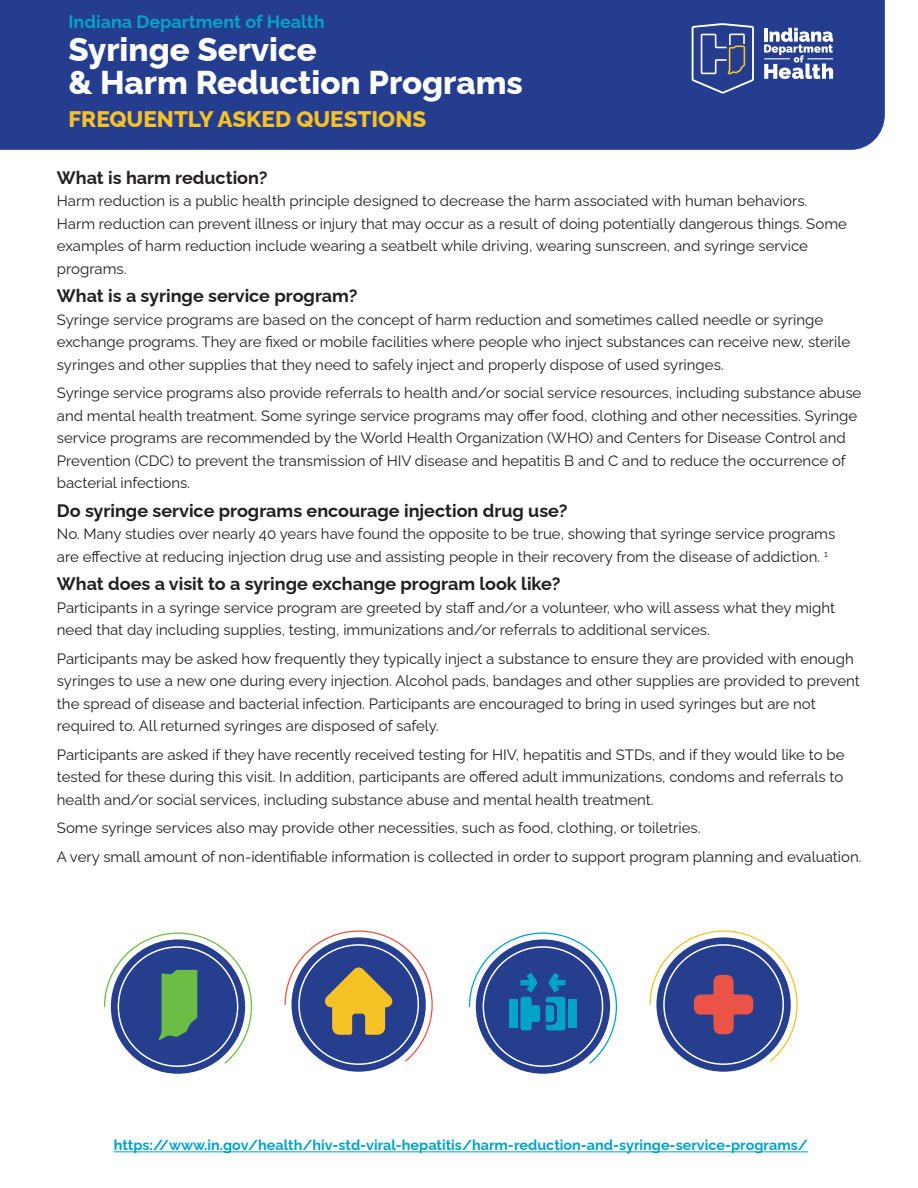
<style>
.page{position:relative;width:918px;height:1188px;background:#fff}
.page>*{position:absolute;margin:0;border:0;box-sizing:border-box;transform-origin:0 0}
.t1{font:800 33px/33px "Raleway";color:#fff}
.t2{font:800 22.5px "Raleway";color:#f6c225}
.t3{font:700 18px "Raleway";color:#221f1f}
.t4{font:700 18px "Raleway";color:#03a2c8}
.t5{font:15px/22.5px "Raleway";color:#221f1f}
.t6{font:700 14.4px "Raleway";color:#03a2c8}
</style>
<div class="page">
<hr style="left:114px;top:1151px;width:694px;height:1px;background:#03a2c8">
<div style="left:0;top:0;width:885px;height:150px;background:#253d8e"></div>
<svg style="left:692px;top:23px;width:62px;height:71px;background:#4b5d9b"></svg>
<svg style="left:764px;top:28px;width:69px;height:51px"></svg>
<svg style="left:111px;top:939px;width:134px;height:135px"></svg>
<svg style="left:104px;top:932px;width:148px;height:132px"></svg>
<svg style="left:291px;top:937px;width:135px;height:135px"></svg>
<svg style="left:285px;top:930px;width:148px;height:132px"></svg>
<svg style="left:476px;top:939px;width:134px;height:135px"></svg>
<svg style="left:656px;top:937px;width:135px;height:135px"></svg>
<svg style="left:469px;top:932px;width:148px;height:132px"></svg>
<svg style="left:649px;top:930px;width:149px;height:132px"></svg>
<p class="t4" style="left:68px;top:7px;width:258px">Indiana Department of Health</p>
<h1 class="t1" style="left:68px;top:29px;width:456px">Syringe Service<br>&amp; Harm Reduction Programs</h1>
<h2 class="t2" style="left:68px;top:101px;width:359px">FREQUENTLY ASKED QUESTIONS</h2>
<p class="t3" style="left:57px;top:163px;width:212px">What is harm reduction?</p>
<p class="t5" style="left:57px;top:188px;width:792px">Harm reduction is a public health principle designed to decrease the harm associated with human behaviors.<br>Harm reduction can prevent illness or injury that may occur as a result of doing potentially dangerous things. Some examples of harm reduction include wearing a seatbelt while driving, wearing sunscreen, and syringe service programs.</p>
<p class="t3" style="left:57px;top:282px;width:302px">What is a syringe service program?</p>
<p class="t5" style="left:57px;top:307px;width:795px">Syringe service programs are based on the concept of harm reduction and sometimes called needle or syringe exchange programs. They are fixed or mobile facilities where people who inject substances can receive new, sterile syringes and other supplies that they need to safely inject and properly dispose of used syringes.</p>
<p class="t5" style="left:57px;top:380px;width:806px">Syringe service programs also provide referrals to health and/or social service resources, including substance abuse and mental health treatment. Some syringe service programs may offer food, clothing and other necessities. Syringe service programs are recommended by the World Health Organization (WHO) and Centers for Disease Control and Prevention (CDC) to prevent the transmission of HIV disease and hepatitis B and C and to reduce the occurrence of bacterial infections.</p>
<p class="t3" style="left:57px;top:496px;width:512px">Do syringe service programs encourage injection drug use?</p>
<p class="t5" style="left:57px;top:521px;width:780px">No. Many studies over nearly 40 years have found the opposite to be true, showing that syringe service programs are effective at reducing injection drug use and assisting people in their recovery from the disease of addiction. <sup>1</sup></p>
<p class="t3" style="left:57px;top:570px;width:505px">What does a visit to a syringe exchange program look like?</p>
<p class="t5" style="left:57px;top:595px;width:780px">Participants in a syringe service program are greeted by staff and/or a volunteer, who will assess what they might need that day including supplies, testing, immunizations and/or referrals to additional services.</p>
<p class="t5" style="left:57px;top:646px;width:805px">Participants may be asked how frequently they typically inject a substance to ensure they are provided with enough syringes to use a new one during every injection. Alcohol pads, bandages and other supplies are provided to prevent the spread of disease and bacterial infection. Participants are encouraged to bring in used syringes but are not required to. All returned syringes are disposed of safely.</p>
<p class="t5" style="left:57px;top:742px;width:789px;text-align:justify">Participants are asked if they have recently received testing for HIV, hepatitis and STDs, and if they would like to be tested for these during this visit. In addition, participants are offered adult immunizations, condoms and referrals to health and/or social services, including substance abuse and mental health treatment.</p>
<p class="t5" style="left:57px;top:812px;width:806px;line-height:28.5px">Some syringe services also may provide other necessities, such as food, clothing, or toiletries.<br>A very small amount of non-identifiable information is collected in order to support program planning and evaluation.</p>
<p class="t6" style="left:114px;top:1134px;width:696px">https://www.in.gov/health/hiv-std-viral-hepatitis/harm-reduction-and-syringe-service-programs/</p>
</div>
